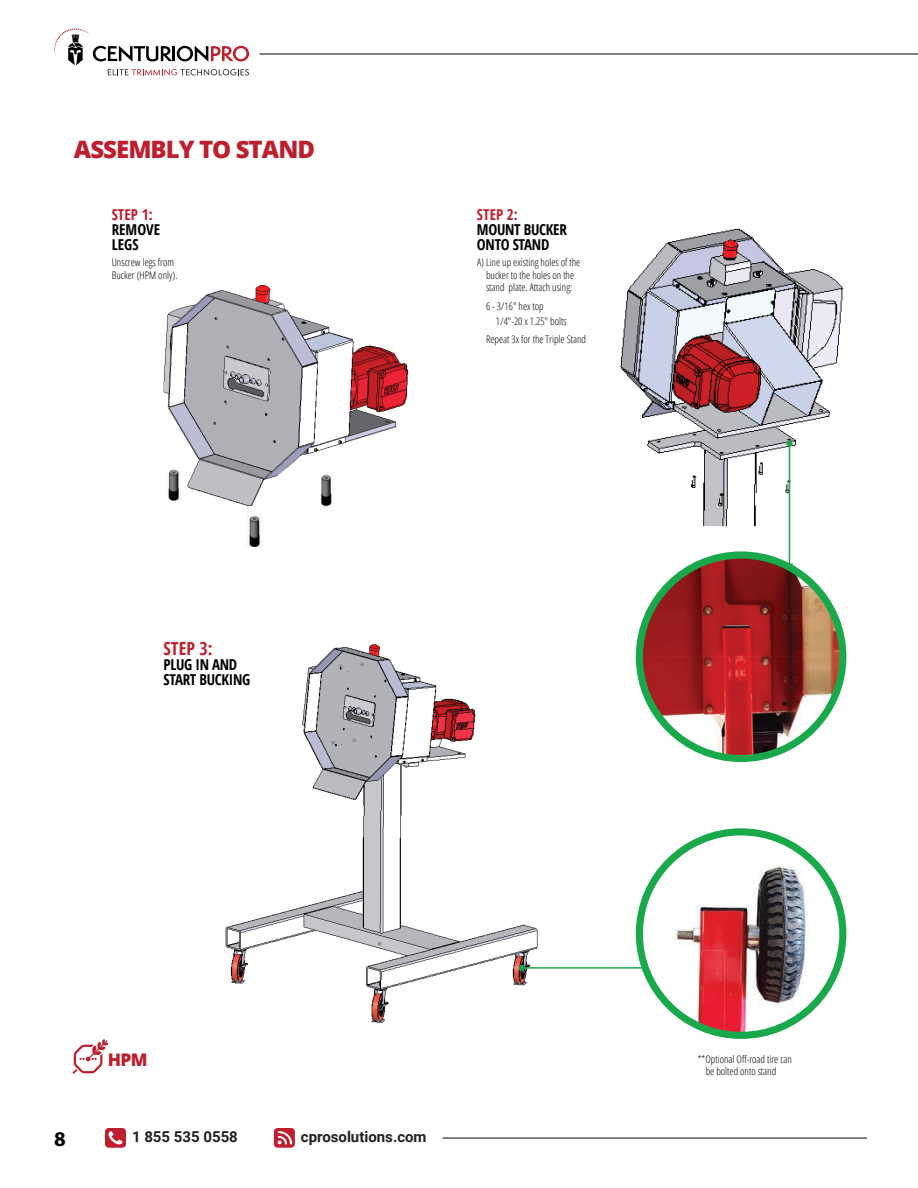
<style>
.page{position:relative;width:918px;height:1188px;background:#fff}
.page>*{position:absolute;margin:0;border:0;box-sizing:border-box;transform-origin:0 0}
.t1{font:800 24px "Open Sans";letter-spacing:-.04em;color:#be1f2e}
.t2{font:700 21px "Myriad Pro";color:#000001}
.t3{font:700 condensed 18px "Open Sans";color:#be1f2e}
.t4{font:800 17.4px "Open Sans";color:#be1f2e}
.t5{font:700 condensed 15px/15px "Open Sans";letter-spacing:-.02em;color:#000001}
.t6{font:700 15px "Roboto";color:#231f20}
.t7{font:700 condensed 15px "Open Sans";color:#be1f2e}
.t8{font:700 condensed 15px/15px "Open Sans";color:#000001}
.t9{font:300 condensed 10.5px/12.6px "Open Sans";color:#000001}
</style>
<div class="page">
<svg style="left:54px;top:28px;width:195px;height:48px"></svg>
<hr style="left:260px;top:54px;width:658px;height:1px;background:#000001">
<hr style="left:442px;top:1138px;width:425px;height:1px;background:#000001">
<svg style="left:105px;top:1128px;width:21px;height:20px"></svg>
<svg style="left:274px;top:1128px;width:21px;height:20px"></svg>
<svg style="left:72px;top:1039px;width:37px;height:35px"></svg>
<img style="left:620px;top:228px;width:224px;height:298px">
<img style="left:225px;top:644px;width:313px;height:379px">
<img style="left:639px;top:865px;width:167px;height:85px">
<img style="left:642px;top:950px;width:167px;height:85px">
<div style="left:636px;top:828px;width:210px;height:211px;border:7px solid #1aa94a;border-radius:50%"></div>
<img style="left:639px;top:555px;width:204px;height:203px">
<div style="left:636px;top:551px;width:210px;height:211px;border:7px solid #1aa94a;border-radius:50%"></div>
<img style="left:246px;top:506px;width:82px;height:41px">
<img style="left:164px;top:285px;width:245px;height:221px">
<hr style="left:789px;top:444px;width:1px;height:120px;background:#1aa94a">
<svg style="left:786px;top:563px;width:7px;height:2px"></svg>
<svg style="left:786px;top:441px;width:6px;height:6px"></svg>
<hr style="left:522px;top:967px;width:122px;height:2px;background:#1aa94a">
<svg style="left:519px;top:965px;width:6px;height:6px"></svg>
<h1 class="t1" style="left:74px;top:131px;width:243px">ASSEMBLY TO STAND</h1>
<h3 class="t7" style="left:112px;top:204px;width:42px">STEP 1:</h3>
<h3 class="t8" style="left:112px;top:222px;width:50px">REMOVE<br>LEGS</h3>
<p class="t9" style="left:112px;top:256px;width:67px">Unscrew legs from<br>Bucker (HPM only).</p>
<h3 class="t3" style="left:164px;top:636px;width:51px">STEP 3:</h3>
<h3 class="t5" style="left:164px;top:657px;width:88px">PLUG IN AND<br>START BUCKING</h3>
<h3 class="t7" style="left:477px;top:204px;width:42px">STEP 2:</h3>
<h3 class="t5" style="left:477px;top:222px;width:91px">MOUNT BUCKER<br>ONTO STAND</h3>
<p class="t9" style="left:477px;top:256px;width:105px;text-align:center">A) Line up existing holes of the bucker to the holes on the stand plate. Attach using:</p>
<p class="t9" style="left:496px;top:298px;width:72px;line-height:15.6px;text-indent:-10px">6 - 3/16" hex top<br>1/4"-20 x 1.25" bolts</p>
<p class="t9" style="left:486px;top:332px;width:102px">Repeat 3x for the Triple Stand</p>
<h3 class="t4" style="left:108px;top:1046px;width:41px">HPM</h3>
<h2 class="t2" style="left:54px;top:1125px;width:13px">8</h2>
<h3 class="t6" style="left:132px;top:1127px;width:107px">1 855 535 0558</h3>
<h3 class="t6" style="left:301px;top:1127px;width:127px">cprosolutions.com</h3>
<p class="t9" style="left:706px;top:1052px;width:88px;text-indent:-8px">**Optional Off-road tire can be bolted onto stand</p>
</div>
